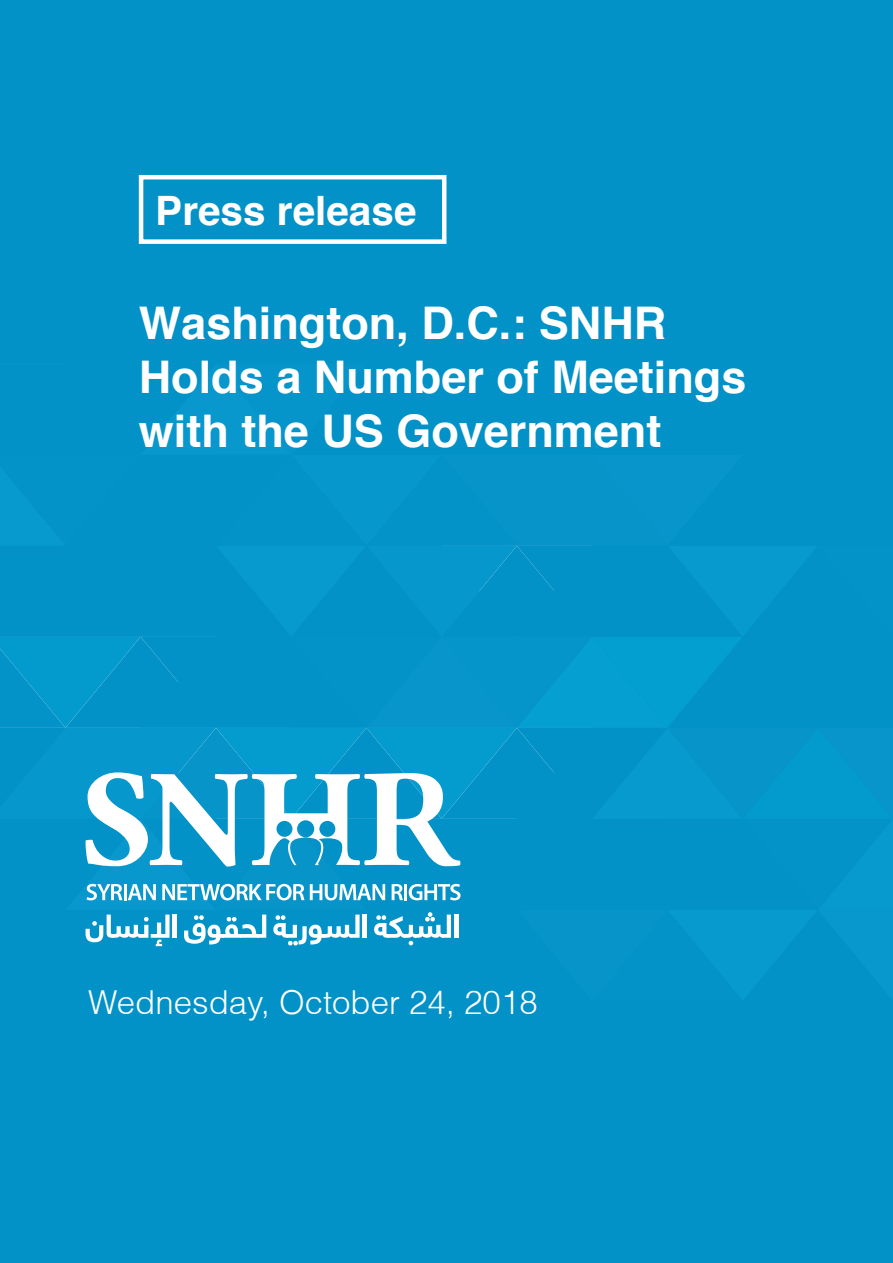
<style>
.page{position:relative;width:893px;height:1263px;background:#0292c7}
.page>*{position:absolute;margin:0;border:0;box-sizing:border-box;transform-origin:0 0}
.t1{font:700 45px/54px "Helvetica";color:#fff}
.t2{font:700 40.5px "Helvetica";color:#fff}
.t3{font:300 33px "Helvetica";color:#fff}
</style>
<div class="page">
<svg style="left:0;top:545px;width:742px;height:402px"></svg>
<hr style="left:454px;top:914px;width:4px;height:24px;background:#fff">
<div style="left:139px;top:175px;width:307px;height:69px;border:4px solid #fff"></div>
<p class="t2" style="left:155px;top:185px;width:263px">Press release</p>
<p class="t1" style="left:139px;top:295px;width:609px">Washington D, C. .: SNHR<br>Holds a Number of Meetings with the US Government</p>
<p class="t3" style="left:88px;top:981px;width:451px">Wednesday, October 24, 2018</p>
</div>
